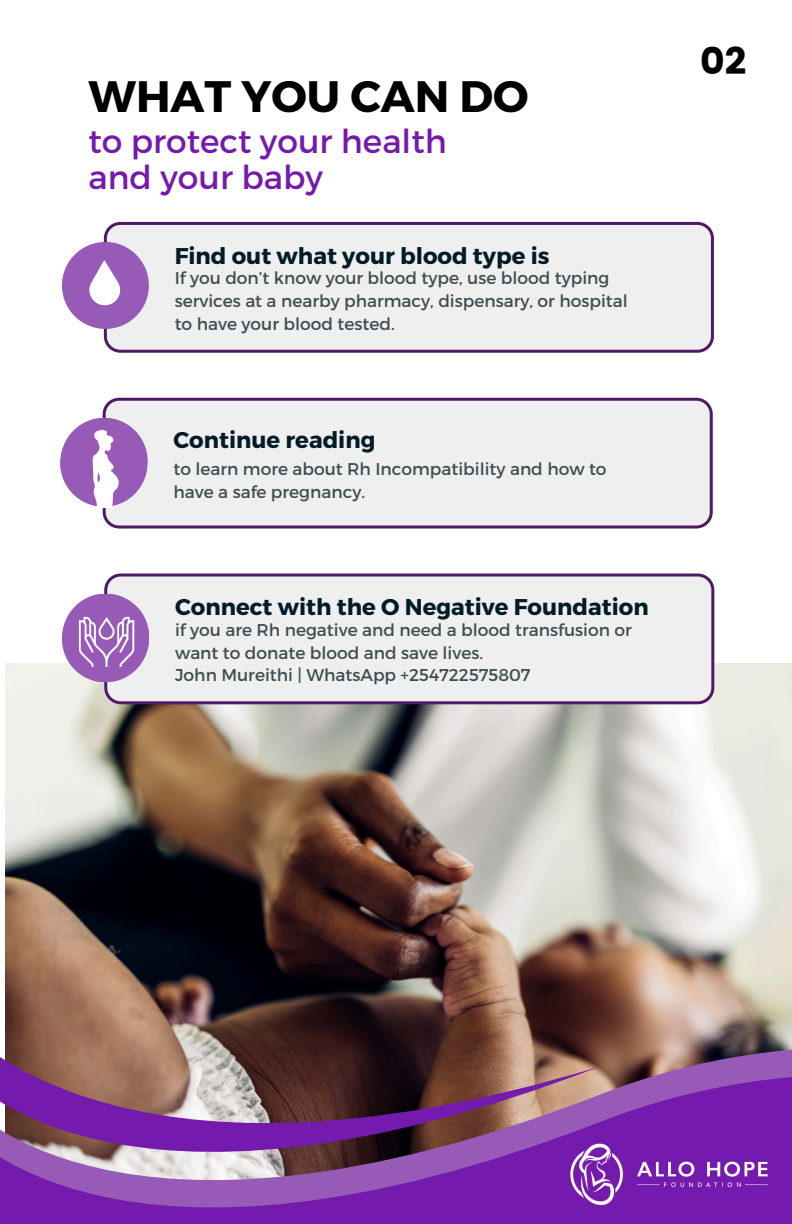
<style>
.page{position:relative;width:792px;height:1224px;background:#fff}
.page>*{position:absolute;margin:0;border:0;box-sizing:border-box;transform-origin:0 0}
.t1{font:700 44px "Montserrat";color:#000}
.t2{font:37.8px "Poppins";color:#000}
.t3{font:33px/36px "Montserrat";color:#741aac}
.t4{font:700 22.8px "Montserrat";color:#001c27}
.t5{font:17px/22.8px "Montserrat";color:#3e4d52}
</style>
<div class="page">
<div style="left:104px;top:222px;width:610px;height:130px;background:#efefef"></div>
<div style="left:62px;top:242px;width:87px;height:87px;background:#975ab6;border-radius:50%"></div>
<svg style="left:89px;top:260px;width:32px;height:46px"></svg>
<img style="left:5px;top:664px;width:787px;height:378px">
<div style="left:104px;top:574px;width:610px;height:130px;background:#efefef"></div>
<div style="left:62px;top:595px;width:87px;height:87px;background:#975ab6;border-radius:50%"></div>
<img style="left:78px;top:616px;width:57px;height:51px">
<div style="left:103px;top:398px;width:610px;height:130px;background:#efefef"></div>
<svg style="left:61px;top:418px;width:87px;height:87px"></svg>
<div style="left:60px;top:420px;width:87px;height:87px;background:#975ab6;border-radius:50%"></div>
<svg style="left:61px;top:429px;width:60px;height:78px"></svg>
<svg style="left:599px;top:1042px;width:193px;height:182px;background:#803d97"></svg>
<svg style="left:0;top:1018px;width:599px;height:206px;background:#7e4a7b"></svg>
<img style="left:559px;top:1129px;width:219px;height:91px">
<p class="t1" style="left:88px;top:68px;width:442px">WHAT YOU CAN DO</p>
<h3 class="t3" style="left:88px;top:121px;width:360px">to protect your health and your baby</h3>
<h2 class="t4" style="left:175px;top:241px;width:376px">Find out what your blood type is</h2>
<h1 class="t5" style="left:175px;top:266px;width:455px">If you don’t know your blood type, use blood typing services at a nearby pharmacy, dispensary, or hospital to have your blood tested.</h1>
<p class="t4" style="left:174px;top:426px;width:203px">Continue reading</p>
<p class="t5" style="left:174px;top:457px;width:435px">to learn more about Rh Incompatibility and how to have a safe pregnancy.</p>
<p class="t4" style="left:175px;top:592px;width:475px">Connect with the O Negative Foundation</p>
<h3 class="t5" style="left:175px;top:618px;width:458px">if you are Rh negative and need a blood transfusion or want to donate blood and save lives.</h3>
<p class="t5" style="left:175px;top:663px;width:357px">John Mureithi | WhatsApp +254722575807</p>
<p class="t2" style="left:700px;top:39px;width:48px">02</p>
</div>
